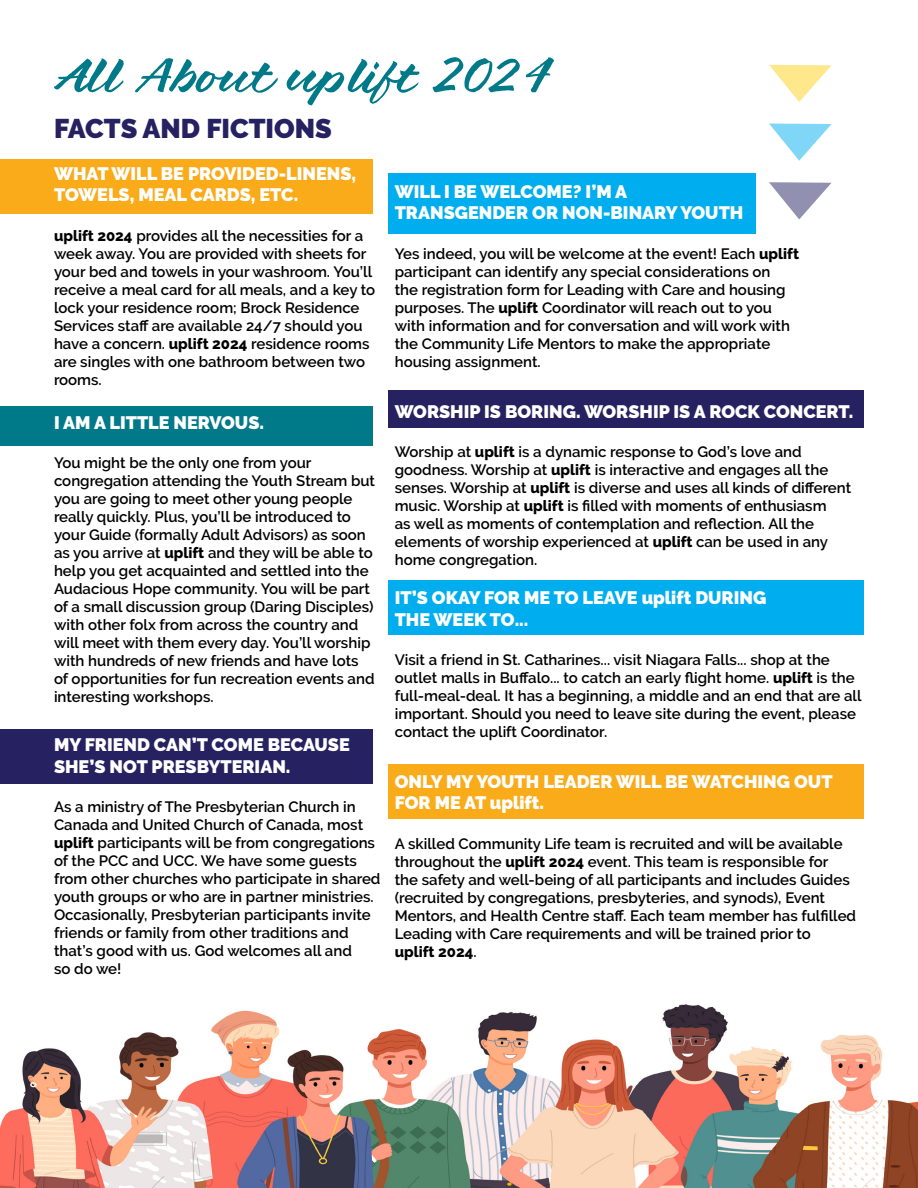
<style>
.page{position:relative;width:918px;height:1188px;background:#fff}
.page>*{position:absolute;margin:0;border:0;box-sizing:border-box;transform-origin:0 0}
.t1{font:51px "Brushland";color:#007a89}
.t2{font:900 27px "Raleway";color:#262161}
.t3{font:900 18px/21.6px "Raleway";color:#fff}
.t4{font:600 15px/18px "Raleway";color:#000}
.s1{font-weight:800}
</style>
<div class="page">
<div style="left:389px;top:390px;width:475px;height:38px;background:#262161"></div>
<div style="left:389px;top:765px;width:475px;height:54px;background:#faab1a"></div>
<div style="left:0;top:406px;width:373px;height:40px;background:#007a89"></div>
<div style="left:0;top:160px;width:373px;height:54px;background:#faab1a"></div>
<svg style="left:769px;top:182px;width:63px;height:37px"></svg>
<svg style="left:769px;top:124px;width:63px;height:37px"></svg>
<svg style="left:769px;top:65px;width:63px;height:37px"></svg>
<div style="left:389px;top:173px;width:367px;height:60px;background:#00aeef"></div>
<img style="left:0;top:1004px;width:918px;height:184px">
<div style="left:389px;top:580px;width:475px;height:54px;background:#00aeef"></div>
<div style="left:0;top:729px;width:373px;height:54px;background:#262161"></div>
<p class="t1" style="left:54px;top:45px;width:495px">All About uplift 2024</p>
<p class="t2" style="left:54px;top:113px;width:279px">FACTS AND FICTIONS</p>
<p class="t3" style="left:54px;top:162px;width:304px">WHAT WILL BE PROVIDED-LINENS,<br>TOWELS, MEAL CARDS, ETC.</p>
<p class="t4" style="left:54px;top:226px;width:323px"><span class="s1">uplift 2024</span> provides all the necessities for a week away. You are provided with sheets for your bed and towels in your washroom. You’ll receive a meal card for all meals, and a key to lock your residence room; Brock Residence Services staff are available 24/7 should you have a concern. <span class="s1">uplift 2024</span> residence rooms are singles with one bathroom between two rooms.</p>
<p class="t3" style="left:54px;top:411px;width:212px">I AM A LITTLE NERVOUS.</p>
<p class="t4" style="left:54px;top:454px;width:323px">You might be the only one from your congregation attending the Youth Stream but you are going to meet other young people really quickly. Plus, you’ll be introduced to your Guide (formally Adult Advisors) as soon as you arrive at <span class="s1">uplift</span> and they will be able to help you get acquainted and settled into the Audacious Hope community. You will be part of a small discussion group (Daring Disciples) with other folx from across the country and will meet with them every day. You’ll worship with hundreds of new friends and have lots of opportunities for fun recreation events and interesting workshops.</p>
<p class="t3" style="left:54px;top:734px;width:297px">MY FRIEND CAN’T COME BECAUSE<br>SHE’S NOT PRESBYTERIAN.</p>
<p class="t4" style="left:54px;top:798px;width:328px">As a ministry of The Presbyterian Church in Canada and United Church of Canada, most <span class="s1">uplift</span> participants will be from congregations of the PCC and UCC. We have some guests from other churches who participate in shared youth groups or who are in partner ministries.<br>Occasionally, Presbyterian participants invite friends or family from other traditions and that’s good with us. God welcomes all and<br>so do we!</p>
<p class="t3" style="left:395px;top:181px;width:350px">WILL I BE WELCOME? I’M A<br>TRANSGENDER OR NON-BINARY YOUTH</p>
<p class="t4" style="left:395px;top:245px;width:406px">Yes indeed, you will be welcome at the event! Each <span class="s1">uplift </span>participant can identify any special considerations on<br>the registration form for Leading with Care and housing purposes. The <span class="s1">uplift</span> Coordinator will reach out to you with information and for conversation and will work with the Community Life Mentors to make the appropriate housing assignment.</p>
<p class="t3" style="left:395px;top:400px;width:460px">WORSHIP IS BORING. WORSHIP IS A ROCK CONCERT.</p>
<p class="t4" style="left:395px;top:443px;width:458px">Worship at <span class="s1">uplift</span> is a dynamic response to God’s love and goodness. Worship at <span class="s1">uplift</span> is interactive and engages all the senses. Worship at <span class="s1">uplift</span> is diverse and uses all kinds of different music. Worship at <span class="s1">uplift</span> is filled with moments of enthusiasm<br>as well as moments of contemplation and reflection. All the elements of worship experienced at <span class="s1">uplift</span> can be used in any home congregation.</p>
<p class="t3" style="left:395px;top:587px;width:373px">IT’S OKAY FOR ME TO LEAVE uplift DURING<br>THE WEEK TO...</p>
<p class="t4" style="left:395px;top:651px;width:468px">Visit a friend in St. Catharines... visit Niagara Falls... shop at the outlet malls in Buffalo... to catch an early flight home. <span class="s1">uplift</span> is the full-meal-deal. It has a beginning, a middle and an end that are all important. Should you need to leave site during the event, please contact the uplift Coordinator.</p>
<p class="t3" style="left:395px;top:771px;width:439px">ONLY MY YOUTH LEADER WILL BE WATCHING OUT<br>FOR ME AT uplift.</p>
<p class="t4" style="left:395px;top:835px;width:463px">A skilled Community Life team is recruited and will be available throughout the <span class="s1">uplift 2024</span> event. This team is responsible for<br>the safety and well-being of all participants and includes Guides (recruited by congregations, presbyteries, and synods), Event Mentors, and Health Centre staff. Each team member has fulfilled Leading with Care requirements and will be trained prior to<br><span class="s1">uplift 2024</span>.</p>
</div>
